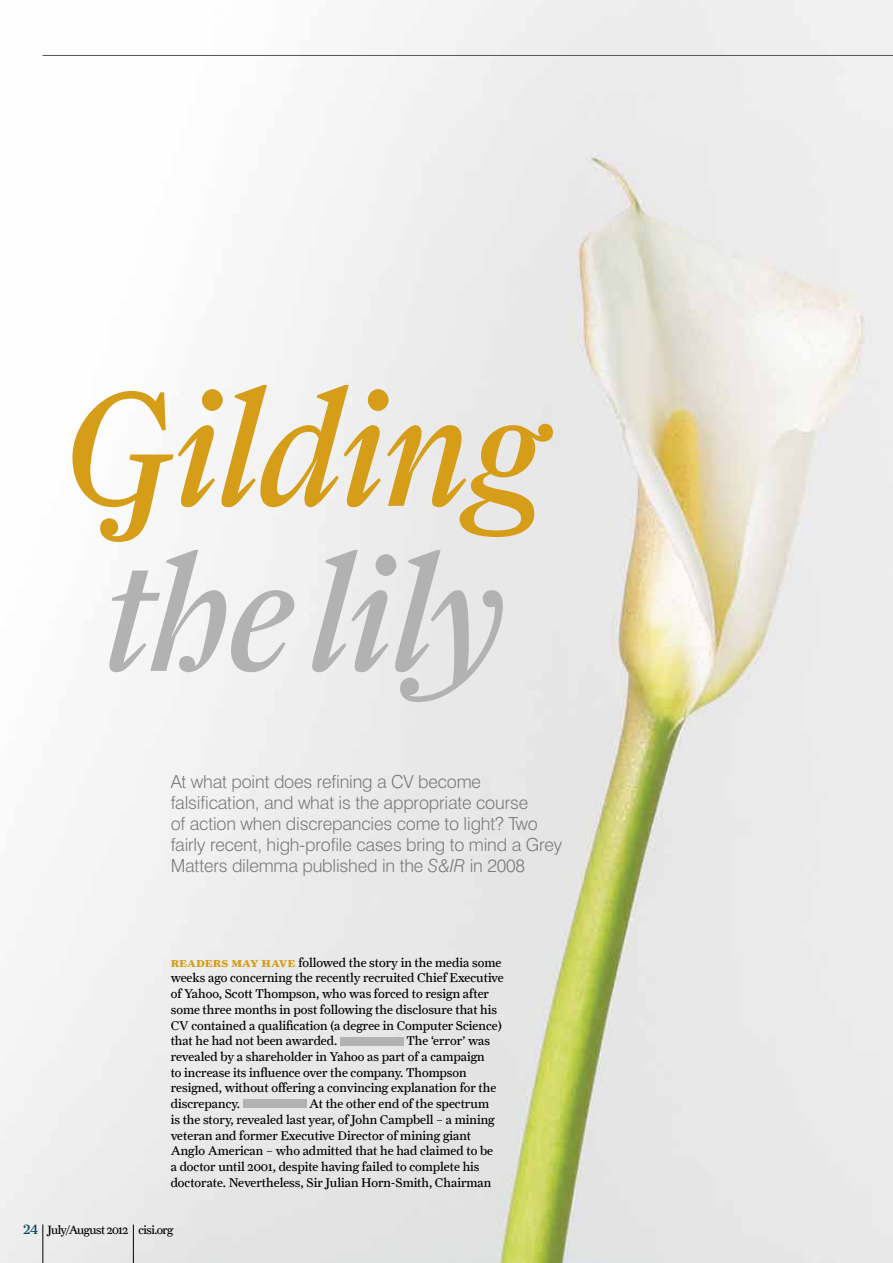
<style>
.page{position:relative;width:893px;height:1263px;background:#fff}
.page>*{position:absolute;margin:0;border:0;box-sizing:border-box;transform-origin:0 0}
.t1{font:165px "Farnham Display Reg Ital Swash Alt";letter-spacing:-.015em;color:#d59d18}
.t2{font:165px "Farnham Display Reg Ital Swash Alt";letter-spacing:-.025em;color:#b3b2b2}
.t3{font:300 18px/21px "Swiss 721 BT";letter-spacing:-.01em;color:#7c7b7b}
.t4{font:12.75px/15.8px "Farnham Text";color:#000}
.t5{font:12px "Farnham Text";letter-spacing:-.04em;color:#000}
.s1{font-style:italic}
.s2{font-family:"Farnham Text Bold SC";color:#d59d18}
.s3{font-family:"Farnham Display";font-size:13.5px;color:#004855}
</style>
<div class="page">
<img style="left:0;top:0;width:893px;height:1263px">
<hr style="left:43px;top:1224px;width:1px;height:39px;background:#000">
<hr style="left:43px;top:55px;width:850px;height:1px;background:#575756">
<hr style="left:133px;top:1224px;width:1px;height:39px;background:#000">
<div style="left:340px;top:1037px;width:64px;height:8px;background:#b3b2b2"></div>
<div style="left:243px;top:1100px;width:64px;height:8px;background:#b3b2b2"></div>
<h1 class="t1" style="left:66px;top:353px;width:482px">Gilding</h1>
<h1 class="t2" style="left:105px;top:518px;width:403px">the lily</h1>
<h2 class="t3" style="left:171px;top:771px;width:393px">At what point does refining a CV become falsification, and what is the appropriate course<br>of action when discrepancies come to light? Two fairly recent, high-profile cases bring to mind a Grey Matters dilemma published in the <span class="s1">S&amp;IR</span> in 2008</h2>
<p class="t4" style="left:171px;top:954px;width:335px"><span class="s2">readers may have</span> followed the story in the media some weeks ago concerning the recently recruited Chief Executive of Yahoo, Scott Thompson, who was forced to resign after some three months in post following the disclosure that his CV contained a qualification (a degree in Computer Science) that he had not been awarded.</p>
<p class="t4" style="left:171px;top:1033px;width:327px;text-indent:236px">The ‘error’ was revealed by a shareholder in Yahoo as part of a campaign to increase its influence over the company. Thompson resigned, without offering a convincing explanation for the discrepancy.</p>
<p class="t4" style="left:171px;top:1096px;width:326px;text-indent:139px">At the other end of the spectrum is the story, revealed last year, of John Campbell – a mining veteran and former Executive Director of mining giant Anglo American – who admitted that he had claimed to be a doctor until 2001, despite having failed to complete his doctorate. Nevertheless, Sir Julian Horn-Smith, Chairman</p>
<p class="t5" style="left:23px;top:1222px;width:151px"><span class="s3">24</span> July/August 2012 cisi.org</p>
</div>
